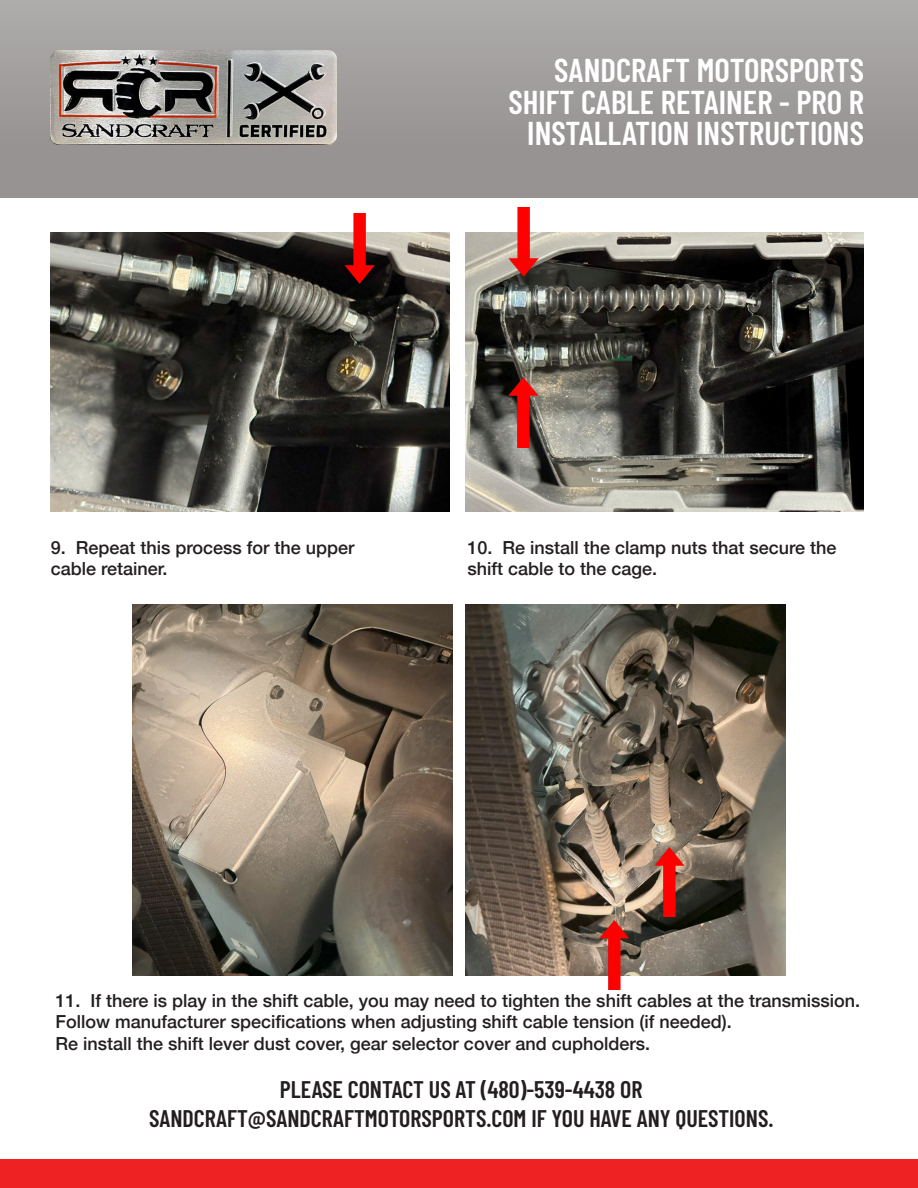
<style>
.page{position:relative;width:918px;height:1188px;background:#fff}
.page>*{position:absolute;margin:0;border:0;box-sizing:border-box;transform-origin:0 0}
.t1{font:600 33px "Barlow Condensed";color:#fff}
.t2{font:600 24px "Barlow Condensed";color:#231f20}
.t3{font:500 18px/21.6px "Helvetica Neue";color:#231f20}
</style>
<div class="page">
<div style="left:0;top:0;width:918px;height:198px;background:linear-gradient(to bottom,#aeaaaa,#928e8e)"></div>
<div style="left:0;top:1160px;width:918px;height:28px;background:#ee2123"></div>
<img style="left:51px;top:51px;width:286px;height:93px">
<img style="left:51px;top:233px;width:399px;height:279px">
<img style="left:465px;top:232px;width:399px;height:280px">
<img style="left:465px;top:605px;width:320px;height:371px">
<img style="left:133px;top:605px;width:320px;height:371px">
<img style="left:341px;top:214px;width:36px;height:75px">
<img style="left:505px;top:207px;width:37px;height:76px">
<img style="left:505px;top:372px;width:37px;height:75px">
<img style="left:651px;top:841px;width:36px;height:76px">
<img style="left:596px;top:914px;width:36px;height:75px">
<p class="t1" style="left:554px;top:47px;width:311px">SANDCRAFT MOTORSPORTS</p>
<p class="t1" style="left:508px;top:78px;width:357px">SHIFT CABLE RETAINER - PRO R</p>
<p class="t1" style="left:527px;top:110px;width:338px">INSTALLATION INSTRUCTIONS</p>
<p class="t3" style="left:51px;top:535px;width:305px">9. Repeat this process for the upper</p>
<p class="t3" style="left:51px;top:557px;width:118px">cable retainer.</p>
<p class="t3" style="left:467px;top:535px;width:371px">10. Re install the clamp nuts that secure the shift cable to the cage.</p>
<p class="t3" style="left:55px;top:988px;width:806px">11. If there is play in the shift cable, you may need to tighten the shift cables at the transmission.</p>
<p class="t3" style="left:55px;top:1010px;width:678px">Follow manufacturer specifications when adjusting shift cable tension (if needed).</p>
<p class="t3" style="left:55px;top:1031px;width:596px">Re install the shift lever dust cover, gear selector cover and cupholders.</p>
<p class="t2" style="left:280px;top:1072px;width:364px">PLEASE CONTACT US AT (480)-539-4438 OR</p>
<p class="t2" style="left:149px;top:1101px;width:626px">SANDCRAFT@SANDCRAFTMOTORSPORTS.COM IF YOU HAVE ANY QUESTIONS.</p>
</div>
